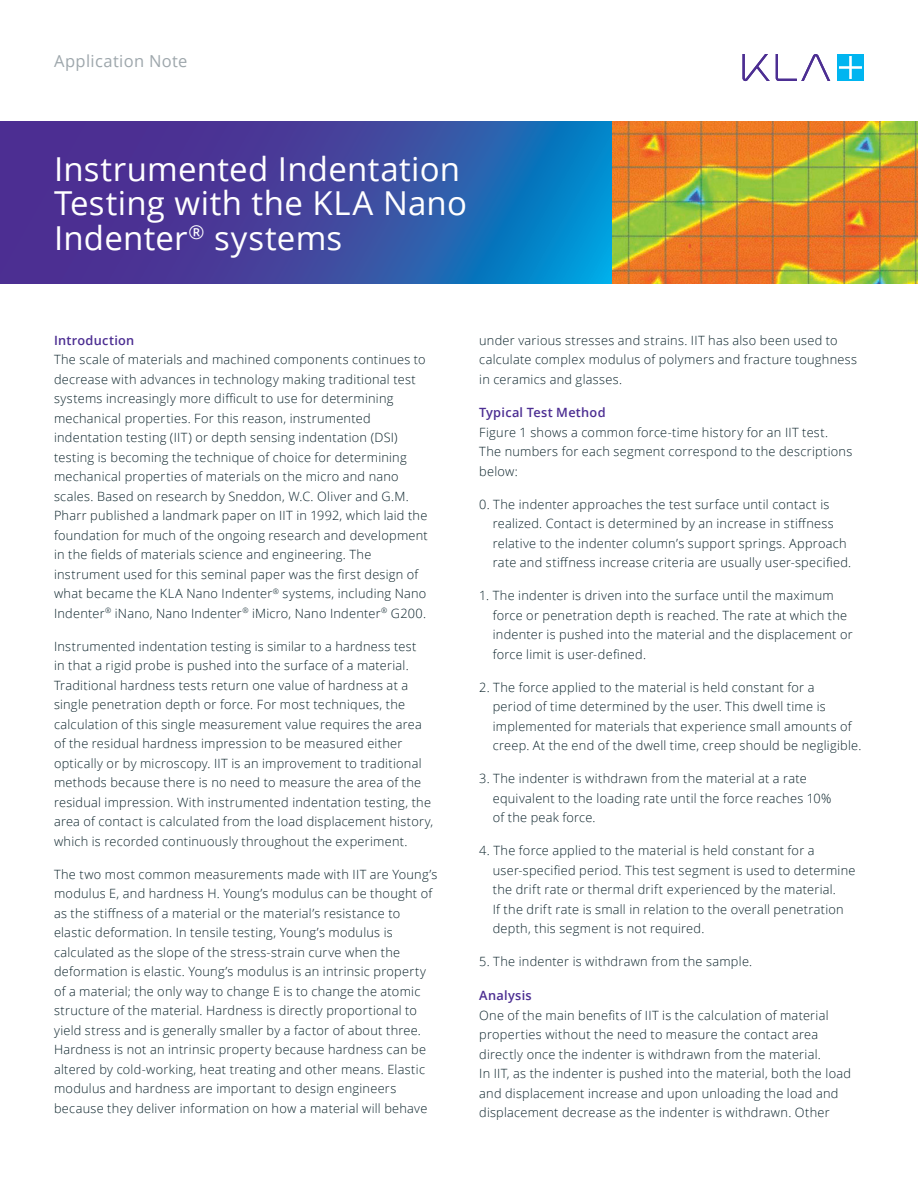
<style>
.page{position:relative;width:918px;height:1188px;background:#fff}
.page>*{position:absolute;margin:0;border:0;box-sizing:border-box;transform-origin:0 0}
.Main_Title{font:33px/34.5px "Open Sans";letter-spacing:.01em;color:#fff}
.t1{font:16.5px "Open Sans";letter-spacing:.02em;color:#9ea7ac}
.Body_Copy{font:300 12.75px/19.5px "Open Sans";letter-spacing:.02em;color:#0a222a}
.Subhead_Level_2{font:600 12.75px "Open Sans";letter-spacing:.02em;color:#4c2e92}
</style>
<div class="page">
<img style="left:612px;top:122px;width:306px;height:162px">
<svg style="left:0;top:122px;width:612px;height:162px;background:#374ca3"></svg>
<svg style="left:776px;top:54px;width:54px;height:27px"></svg>
<svg style="left:742px;top:54px;width:28px;height:27px"></svg>
<div style="left:837px;top:54px;width:27px;height:27px;background:#00b5f0"></div>
<svg style="left:839px;top:56px;width:23px;height:23px"></svg>
<p class="t1" style="left:54px;top:49px;width:135px">Application Note</p>
<p class="Main_Title" style="left:54px;top:151px;width:415px">Instrumented Indentation<br>Testing with the KLA Nano<br>Indenter<sup>®</sup> systems</p>
<p class="Subhead_Level_2" style="left:54px;top:331px;width:82px">Introduction</p>
<p class="Body_Copy" style="left:54px;top:349px;width:375px">The scale of materials and machined components continues to decrease with advances in technology making traditional test systems increasingly more difficult to use for determining mechanical properties. For this reason, instrumented indentation testing (IIT) or depth sensing indentation (DSI) testing is becoming the technique of choice for determining mechanical properties of materials on the micro and nano scales. Based on research by Sneddon, W.C. Oliver and G.M.<br>Pharr published a landmark paper on IIT in 1992, which laid the foundation for much of the ongoing research and development in the fields of materials science and engineering. The instrument used for this seminal paper was the first design of what became the KLA Nano Indenter<sup>®</sup> systems, including Nano Indenter<sup>®</sup> iNano, Nano Indenter<sup>®</sup> iMicro, Nano Indenter<sup>®</sup> G200.</p>
<p class="Body_Copy" style="left:54px;top:636px;width:381px">Instrumented indentation testing is similar to a hardness test<br>in that a rigid probe is pushed into the surface of a material.<br>Traditional hardness tests return one value of hardness at a single penetration depth or force. For most techniques, the calculation of this single measurement value requires the area of the residual hardness impression to be measured either optically or by microscopy. IIT is an improvement to traditional methods because there is no need to measure the area of the residual impression. With instrumented indentation testing, the area of contact is calculated from the load displacement history, which is recorded continuously throughout the experiment.</p>
<p class="Body_Copy" style="left:54px;top:864px;width:385px">The two most common measurements made with IIT are Young’s modulus E, and hardness H. Young’s modulus can be thought of as the stiffness of a material or the material’s resistance to elastic deformation. In tensile testing, Young’s modulus is calculated as the slope of the stress-strain curve when the deformation is elastic. Young’s modulus is an intrinsic property of a material; the only way to change E is to change the atomic structure of the material. Hardness is directly proportional to yield stress and is generally smaller by a factor of about three.<br>Hardness is not an intrinsic property because hardness can be altered by cold-working, heat treating and other means. Elastic modulus and hardness are important to design engineers because they deliver information on how a material will behave</p>
<p class="Body_Copy" style="left:479px;top:330px;width:379px">under various stresses and strains. IIT has also been used to calculate complex modulus of polymers and fracture toughness in ceramics and glasses.</p>
<p class="Subhead_Level_2" style="left:479px;top:404px;width:128px">Typical Test Method</p>
<p class="Body_Copy" style="left:479px;top:422px;width:375px">Figure 1 shows a common force-time history for an IIT test.<br>The numbers for each segment correspond to the descriptions below:</p>
<p class="Body_Copy" style="left:493px;top:494px;width:360px;text-indent:-14px">0. The indenter approaches the test surface until contact is realized. Contact is determined by an increase in stiffness relative to the indenter column’s support springs. Approach rate and stiffness increase criteria are usually user-specified.</p>
<p class="Body_Copy" style="left:493px;top:586px;width:361px;text-indent:-14px">1. The indenter is driven into the surface until the maximum force or penetration depth is reached. The rate at which the indenter is pushed into the material and the displacement or force limit is user-defined.</p>
<p class="Body_Copy" style="left:493px;top:677px;width:370px;text-indent:-14px">2. The force applied to the material is held constant for a<br>period of time determined by the user. This dwell time is implemented for materials that experience small amounts of creep. At the end of the dwell time, creep should be negligible.</p>
<p class="Body_Copy" style="left:493px;top:769px;width:340px;text-indent:-14px">3. The indenter is withdrawn from the material at a rate equivalent to the loading rate until the force reaches 10% of the peak force.</p>
<p class="Body_Copy" style="left:493px;top:841px;width:364px;text-indent:-14px">4. The force applied to the material is held constant for a user-specified period. This test segment is used to determine the drift rate or thermal drift experienced by the material.<br>If the drift rate is small in relation to the overall penetration depth, this segment is not required.</p>
<p class="Body_Copy" style="left:479px;top:952px;width:274px">5. The indenter is withdrawn from the sample.</p>
<p class="Subhead_Level_2" style="left:479px;top:987px;width:54px">Analysis</p>
<p class="Body_Copy" style="left:479px;top:1005px;width:373px">One of the main benefits of IIT is the calculation of material properties without the need to measure the contact area directly once the indenter is withdrawn from the material.<br>In IIT, as the indenter is pushed into the material, both the load and displacement increase and upon unloading the load and displacement decrease as the indenter is withdrawn. Other</p>
</div>
